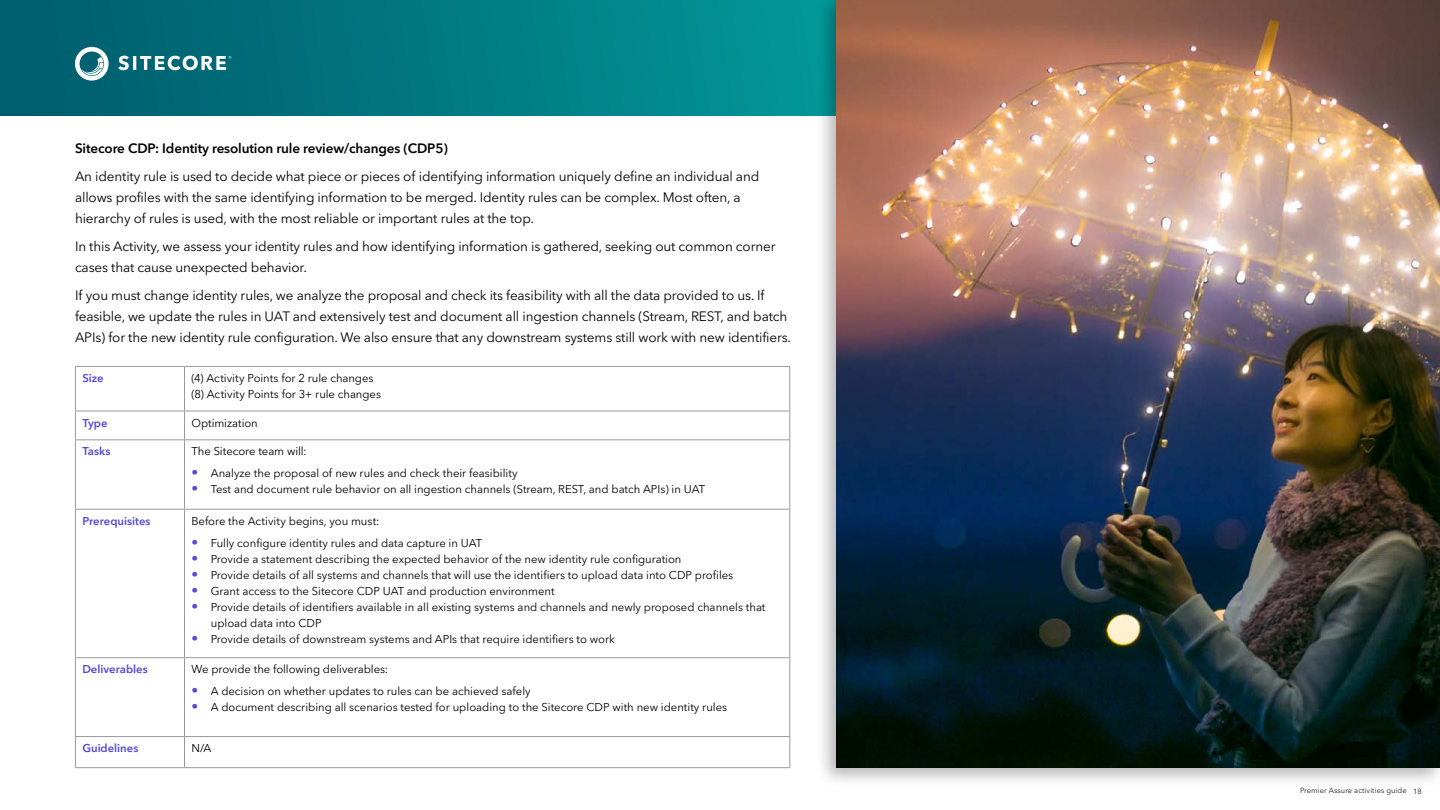
<style>
.page{position:relative;width:1440px;height:810px;background:#fff}
.page>*{position:absolute;margin:0;border:0;box-sizing:border-box;transform-origin:0 0}
.t1{font:13.5px/21px "Avenir Next LT Pro";letter-spacing:-.01em;color:#000}
.t2{font:600 13.5px "Avenir Next LT Pro";letter-spacing:-.01em;color:#000}
.t3{font:11.32px/16.1px "Avenir Next LT Pro";color:#000}
.t4{font:600 11.32px "Avenir Next LT Pro";color:#5548d9}
.t5{font:7.5px "Avenir Next LT Pro";letter-spacing:.01em;color:#212621}
.s1{font-size:13.5px;color:#5548d9}
</style>
<div class="page">
<div style="left:0;top:0;width:836px;height:115px;background:linear-gradient(to right,#005b6c,#029698)"></div>
<div style="left:815px;top:0;width:625px;height:789px;background:#000;opacity:.3"></div>
<img style="left:836px;top:0;width:604px;height:768px">
<svg style="left:75px;top:47px;width:34px;height:34px"></svg>
<svg style="left:118px;top:55px;width:113px;height:15px"></svg>
<hr style="left:75px;top:366px;width:109px;height:1px;background:#999">
<hr style="left:75px;top:367px;width:1px;height:44px;background:#999">
<hr style="left:184px;top:366px;width:606px;height:1px;background:#999">
<hr style="left:184px;top:367px;width:1px;height:44px;background:#999">
<hr style="left:789px;top:367px;width:1px;height:44px;background:#999">
<hr style="left:75px;top:411px;width:109px;height:1px;background:#999">
<svg style="left:75px;top:411px;width:1px;height:28px"></svg>
<hr style="left:184px;top:411px;width:606px;height:1px;background:#999">
<svg style="left:184px;top:411px;width:1px;height:28px"></svg>
<svg style="left:789px;top:411px;width:1px;height:28px"></svg>
<hr style="left:75px;top:439px;width:109px;height:1px;background:#999">
<hr style="left:75px;top:440px;width:1px;height:69px;background:#999">
<hr style="left:184px;top:439px;width:606px;height:1px;background:#999">
<hr style="left:184px;top:440px;width:1px;height:69px;background:#999">
<hr style="left:789px;top:440px;width:1px;height:69px;background:#999">
<hr style="left:75px;top:509px;width:109px;height:1px;background:#999">
<hr style="left:75px;top:510px;width:1px;height:147px;background:#999">
<hr style="left:184px;top:509px;width:606px;height:1px;background:#999">
<hr style="left:184px;top:510px;width:1px;height:147px;background:#999">
<hr style="left:789px;top:510px;width:1px;height:147px;background:#999">
<hr style="left:75px;top:657px;width:109px;height:1px;background:#999">
<hr style="left:75px;top:658px;width:1px;height:78px;background:#999">
<hr style="left:184px;top:657px;width:606px;height:1px;background:#999">
<hr style="left:184px;top:658px;width:1px;height:78px;background:#999">
<hr style="left:789px;top:658px;width:1px;height:78px;background:#999">
<hr style="left:75px;top:736px;width:109px;height:1px;background:#999">
<hr style="left:75px;top:737px;width:1px;height:30px;background:#999">
<hr style="left:184px;top:736px;width:606px;height:1px;background:#999">
<hr style="left:184px;top:737px;width:1px;height:30px;background:#999">
<hr style="left:789px;top:737px;width:1px;height:30px;background:#999">
<hr style="left:75px;top:767px;width:109px;height:1px;background:#999">
<hr style="left:184px;top:767px;width:606px;height:1px;background:#999">
<p class="t2" style="left:75px;top:140px;width:374px">Sitecore CDP: Identity resolution rule review/changes (CDP5)</p>
<p class="t1" style="left:75px;top:165px;width:686px">An identity rule is used to decide what piece or pieces of identifying information uniquely define an individual and allows profiles with the same identifying information to be merged. Identity rules can be complex. Most often, a hierarchy of rules is used, with the most reliable or important rules at the top.</p>
<p class="t1" style="left:75px;top:235px;width:702px">In this Activity, we assess your identity rules and how identifying information is gathered, seeking out common corner cases that cause unexpected behavior.</p>
<p class="t1" style="left:75px;top:285px;width:718px">If you must change identity rules, we analyze the proposal and check its feasibility with all the data provided to us. If feasible, we update the rules in UAT and extensively test and document all ingestion channels (Stream, REST, and batch<br>APIs) for the new identity rule configuration. We also ensure that any downstream systems still work with new identifiers.</p>
<p class="t4" style="left:82px;top:371px;width:23px">Size</p>
<p class="t3" style="left:191px;top:370px;width:191px">(4) Activity Points for 2 rule changes (8) Activity Points for 3+ rule changes</p>
<p class="t4" style="left:82px;top:416px;width:27px">Type</p>
<p class="t3" style="left:191px;top:415px;width:68px">Optimization</p>
<p class="t4" style="left:82px;top:445px;width:30px">Tasks</p>
<p class="t3" style="left:191px;top:443px;width:117px">The Sitecore team will:</p>
<p class="t3" style="left:191px;top:465px;width:328px"><span class="s1">•</span> Analyze the proposal of new rules and check their feasibility</p>
<p class="t3" style="left:191px;top:481px;width:515px"><span class="s1">•</span> Test and document rule behavior on all ingestion channels (Stream, REST, and batch APIs) in UAT</p>
<p class="t4" style="left:82px;top:514px;width:70px">Prerequisites</p>
<p class="t3" style="left:191px;top:513px;width:190px">Before the Activity begins, you must:</p>
<p class="t3" style="left:191px;top:535px;width:292px"><span class="s1">•</span> Fully configure identity rules and data capture in UAT</p>
<p class="t3" style="left:191px;top:551px;width:492px"><span class="s1">•</span> Provide a statement describing the expected behavior of the new identity rule configuration</p>
<p class="t3" style="left:191px;top:567px;width:543px"><span class="s1">•</span> Provide details of all systems and channels that will use the identifiers to upload data into CDP profiles</p>
<p class="t3" style="left:191px;top:583px;width:365px"><span class="s1">•</span> Grant access to the Sitecore CDP UAT and production environment</p>
<p class="t3" style="left:211px;top:599px;width:556px;text-indent:-19px"><span class="s1">•</span> Provide details of identifiers available in all existing systems and channels and newly proposed channels that upload data into CDP</p>
<p class="t3" style="left:191px;top:631px;width:425px"><span class="s1">•</span> Provide details of downstream systems and APIs that require identifiers to work</p>
<p class="t4" style="left:82px;top:662px;width:67px">Deliverables</p>
<p class="t3" style="left:191px;top:661px;width:198px">We provide the following deliverables:</p>
<p class="t3" style="left:191px;top:683px;width:341px"><span class="s1">•</span> A decision on whether updates to rules can be achieved safely</p>
<p class="t3" style="left:191px;top:699px;width:537px"><span class="s1">•</span> A document describing all scenarios tested for uploading to the Sitecore CDP with new identity rules</p>
<p class="t4" style="left:82px;top:741px;width:58px">Guidelines</p>
<p class="t3" style="left:191px;top:740px;width:22px">N/A</p>
<p class="t5" style="left:1300px;top:786px;width:123px">Premier Assure activities guide 18</p>
</div>
